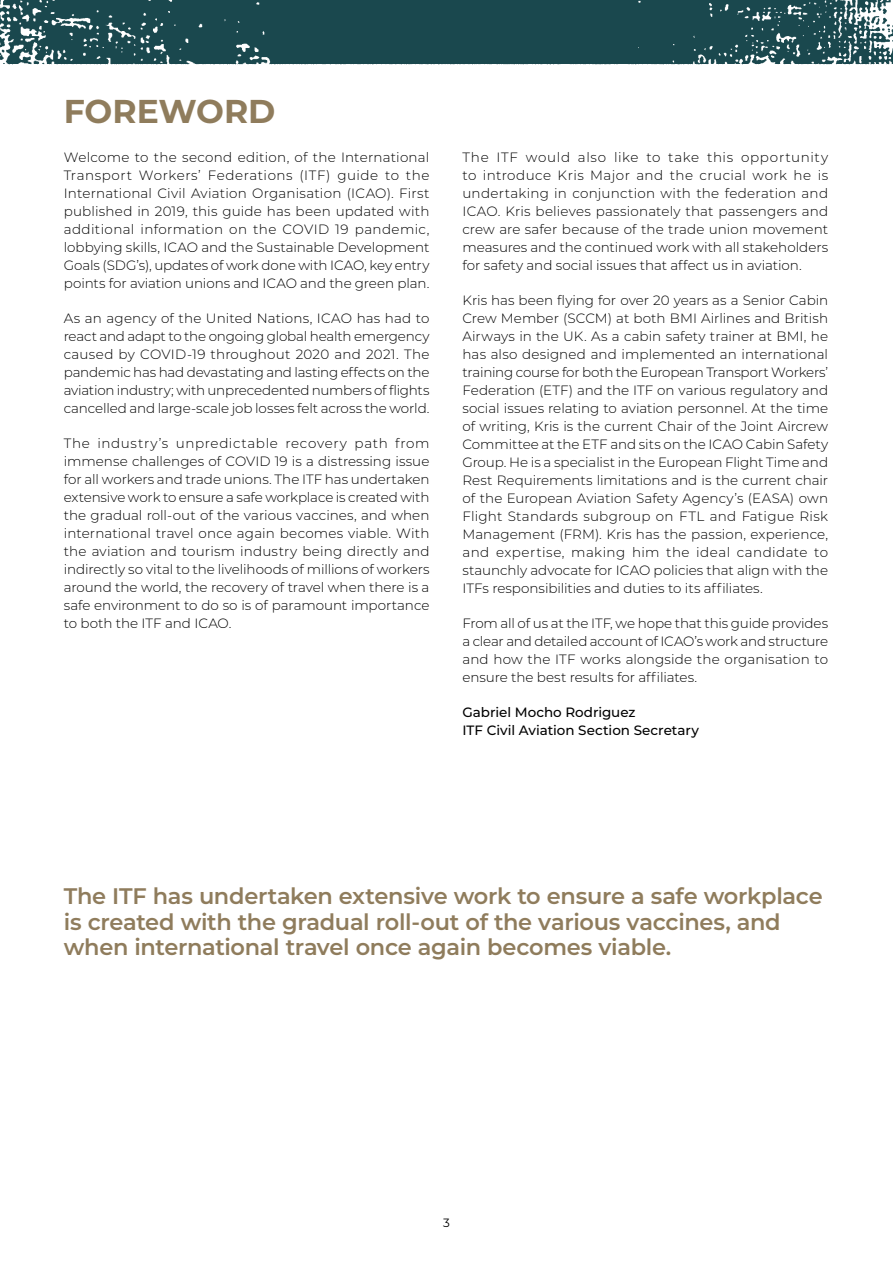
<style>
.page{position:relative;width:893px;height:1263px;background:#fff}
.page>*{position:absolute;margin:0;border:0;box-sizing:border-box;transform-origin:0 0}
.t1{font:700 33px "Montserrat";color:#8f7c5c}
.t2{font:600 22.5px/25.5px "Montserrat";letter-spacing:-.015em;color:#8f7c5c}
.t3{font:300 13.5px/18px "Montserrat";letter-spacing:-.005em;color:#000;text-align:justify}
.t4{font:500 13.5px/18px "Montserrat";color:#000}
.t5{font:12px "Montserrat";color:#000}
</style>
<div class="page">
<img style="left:0;top:0;width:893px;height:65px">
<h1 class="t1" style="left:64px;top:87px;width:213px">FOREWORD</h1>
<p class="t3" style="left:64px;top:147px;width:367px">Welcome to the second edition, of the International Transport Workers’ Federations (ITF) guide to the International Civil Aviation Organisation (ICAO). First published in 2019, this guide has been updated with additional information on the COVID 19 pandemic, lobbying skills, ICAO and the Sustainable Development Goals (SDG’s), updates of work done with ICAO, key entry points for aviation unions and ICAO and the green plan.</p>
<p class="t3" style="left:64px;top:308px;width:367px">As an agency of the United Nations, ICAO has had to react and adapt to the ongoing global health emergency caused by COVID-19 throughout 2020 and 2021. The pandemic has had devastating and lasting effects on the aviation industry; with unprecedented numbers of flights cancelled and large-scale job losses felt across the world.</p>
<p class="t3" style="left:64px;top:433px;width:367px">The industry’s unpredictable recovery path from immense challenges of COVID 19 is a distressing issue for all workers and trade unions. The ITF has undertaken extensive work to ensure a safe workplace is created with the gradual roll-out of the various vaccines, and when international travel once again becomes viable. With the aviation and tourism industry being directly and indirectly so vital to the livelihoods of millions of workers around the world, the recovery of travel when there is a safe environment to do so is of paramount importance to both the ITF and ICAO.</p>
<p class="t3" style="left:462px;top:147px;width:367px">The ITF would also like to take this opportunity to introduce Kris Major and the crucial work he is undertaking in conjunction with the federation and ICAO. Kris believes passionately that passengers and crew are safer because of the trade union movement measures and the continued work with all stakeholders for safety and social issues that affect us in aviation.</p>
<p class="t3" style="left:462px;top:290px;width:367px">Kris has been flying for over 20 years as a Senior Cabin Crew Member (SCCM) at both BMI Airlines and British Airways in the UK. As a cabin safety trainer at BMI, he has also designed and implemented an international training course for both the European Transport Workers’ Federation (ETF) and the ITF on various regulatory and social issues relating to aviation personnel. At the time of writing, Kris is the current Chair of the Joint Aircrew Committee at the ETF and sits on the ICAO Cabin Safety Group. He is a specialist in the European Flight Time and Rest Requirements limitations and is the current chair of the European Aviation Safety Agency’s (EASA) own Flight Standards subgroup on FTL and Fatigue Risk Management (FRM). Kris has the passion, experience, and expertise, making him the ideal candidate to staunchly advocate for ICAO policies that align with the ITFs responsibilities and duties to its affiliates.</p>
<p class="t3" style="left:462px;top:613px;width:367px">From all of us at the ITF, we hope that this guide provides a clear and detailed account of ICAO’s work and structure and how the ITF works alongside the organisation to ensure the best results for affiliates.</p>
<p class="t4" style="left:462px;top:702px;width:238px">Gabriel Mocho Rodriguez<br>ITF Civil Aviation Section Secretary</p>
<h2 class="t2" style="left:64px;top:882px;width:760px">The ITF has undertaken extensive work to ensure a safe workplace is created with the gradual roll-out of the various vaccines, and when international travel once again becomes viable.</h2>
<p class="t5" style="left:443px;top:1214px;width:8px">3</p>
</div>
